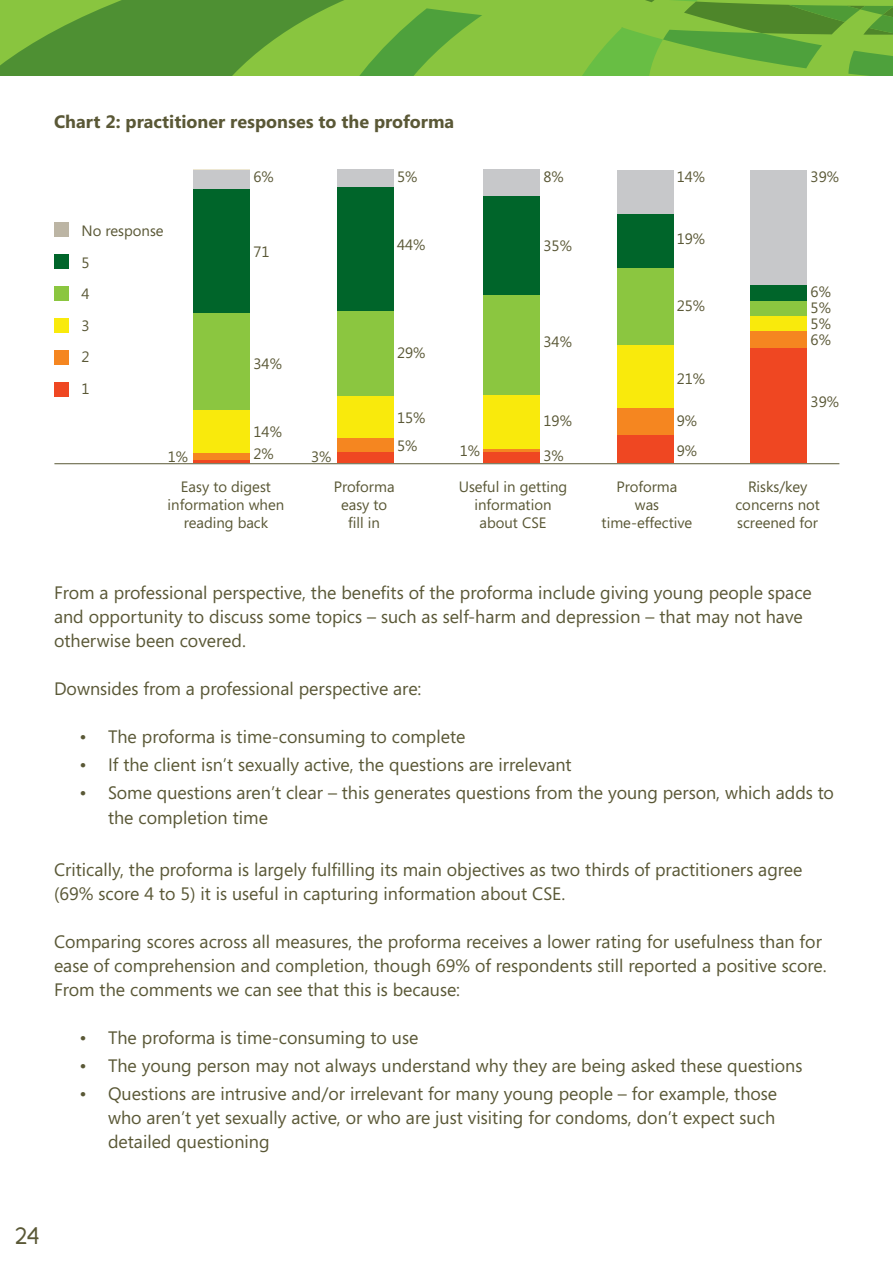
<style>
.page{position:relative;width:893px;height:1263px;background:#fff}
.page>*{position:absolute;margin:0;border:0;box-sizing:border-box;transform-origin:0 0}
.t1{font:24px "Fineness";color:#5a5836}
.Body_copy{font:18px/24px "Segoe";color:#5a5836}
.body_bullets{font:18px/24px "Segoe";color:#5a5836}
.Body_copy-2{font:700 18px "Segoe";color:#5a5836}
.Table_copy{font:15px "Segoe";color:#5a5836}
</style>
<div class="page">
<svg style="left:0;top:0;width:892px;height:75px"></svg>
<hr style="left:892px;top:0;width:1px;height:75px;background:#007239">
<div style="left:54px;top:382px;width:15px;height:14px;background:#ef4722"></div>
<div style="left:54px;top:350px;width:15px;height:14px;background:#f58620"></div>
<div style="left:54px;top:318px;width:15px;height:15px;background:#f9ea0c"></div>
<div style="left:54px;top:287px;width:15px;height:14px;background:#8bc640"></div>
<div style="left:54px;top:255px;width:15px;height:14px;background:#00652a"></div>
<div style="left:54px;top:223px;width:15px;height:14px;background:#bcb5a4"></div>
<svg style="left:193px;top:459px;width:57px;height:4px"></svg>
<div style="left:193px;top:189px;width:57px;height:124px;background:#00652a"></div>
<div style="left:193px;top:313px;width:57px;height:98px;background:#8bc640"></div>
<div style="left:193px;top:411px;width:57px;height:42px;background:#f9ea0c"></div>
<div style="left:193px;top:453px;width:57px;height:6px;background:#f58620"></div>
<div style="left:193px;top:170px;width:57px;height:18px;background:#c7c8ca"></div>
<hr style="left:54px;top:463px;width:785px;height:1px;background:#5a5836">
<div style="left:337px;top:186px;width:57px;height:125px;background:#00652a"></div>
<div style="left:337px;top:311px;width:57px;height:85px;background:#8bc640"></div>
<div style="left:337px;top:396px;width:57px;height:42px;background:#f9ea0c"></div>
<div style="left:337px;top:438px;width:57px;height:15px;background:#f58620"></div>
<div style="left:337px;top:170px;width:57px;height:17px;background:#c7c8ca"></div>
<div style="left:337px;top:452px;width:57px;height:11px;background:#ef4722"></div>
<div style="left:483px;top:195px;width:57px;height:101px;background:#00652a"></div>
<div style="left:483px;top:296px;width:57px;height:99px;background:#8bc640"></div>
<div style="left:483px;top:395px;width:57px;height:55px;background:#f9ea0c"></div>
<hr style="left:483px;top:450px;width:57px;height:4px;background:#f58620">
<div style="left:483px;top:170px;width:57px;height:26px;background:#c7c8ca"></div>
<div style="left:483px;top:452px;width:57px;height:11px;background:#ef4722"></div>
<div style="left:617px;top:213px;width:56px;height:55px;background:#00652a"></div>
<div style="left:617px;top:268px;width:56px;height:78px;background:#8bc640"></div>
<div style="left:617px;top:346px;width:56px;height:62px;background:#f9ea0c"></div>
<div style="left:617px;top:408px;width:56px;height:28px;background:#f58620"></div>
<div style="left:617px;top:170px;width:56px;height:44px;background:#c7c8ca"></div>
<div style="left:617px;top:435px;width:56px;height:28px;background:#ef4722"></div>
<div style="left:750px;top:285px;width:57px;height:17px;background:#00652a"></div>
<div style="left:750px;top:301px;width:57px;height:15px;background:#8bc640"></div>
<div style="left:750px;top:316px;width:57px;height:16px;background:#f9ea0c"></div>
<div style="left:750px;top:332px;width:57px;height:17px;background:#f58620"></div>
<div style="left:750px;top:170px;width:57px;height:115px;background:#c7c8ca"></div>
<div style="left:750px;top:348px;width:57px;height:115px;background:#ef4722"></div>
<p class="Body_copy-2" style="left:54px;top:109px;width:402px">Chart 2: practitioner responses to the proforma</p>
<p class="Table_copy" style="left:82px;top:221px;width:84px">No response</p>
<p class="Table_copy" style="left:82px;top:252px;width:10px">5</p>
<p class="Table_copy" style="left:82px;top:284px;width:10px">4</p>
<p class="Table_copy" style="left:82px;top:315px;width:10px">3</p>
<p class="Table_copy" style="left:82px;top:347px;width:10px">2</p>
<p class="Table_copy" style="left:82px;top:378px;width:10px">1</p>
<p class="Table_copy" style="left:254px;top:166px;width:22px">6%</p>
<p class="Table_copy" style="left:254px;top:241px;width:18px">71</p>
<p class="Table_copy" style="left:254px;top:353px;width:30px">34%</p>
<p class="Table_copy" style="left:397px;top:166px;width:22px">5%</p>
<p class="Table_copy" style="left:397px;top:234px;width:30px">44%</p>
<p class="Table_copy" style="left:397px;top:342px;width:30px">29%</p>
<p class="Table_copy" style="left:544px;top:166px;width:22px">8%</p>
<p class="Table_copy" style="left:544px;top:235px;width:30px">35%</p>
<p class="Table_copy" style="left:544px;top:332px;width:30px">34%</p>
<p class="Table_copy" style="left:254px;top:421px;width:30px">14%</p>
<p class="Table_copy" style="left:168px;top:446px;width:22px">1%</p>
<p class="Table_copy" style="left:254px;top:443px;width:22px">2%</p>
<p class="Table_copy" style="left:181px;top:476px;width:91px">Easy to digest</p>
<p class="Table_copy" style="left:168px;top:494px;width:118px">information when</p>
<p class="Table_copy" style="left:184px;top:512px;width:86px">reading back</p>
<p class="Table_copy" style="left:311px;top:446px;width:22px">3%</p>
<p class="Table_copy" style="left:397px;top:407px;width:30px">15%</p>
<p class="Table_copy" style="left:397px;top:435px;width:22px">5%</p>
<p class="Table_copy" style="left:334px;top:476px;width:62px">Proforma</p>
<p class="Table_copy" style="left:341px;top:494px;width:48px">easy to</p>
<p class="Table_copy" style="left:348px;top:512px;width:33px">fill in</p>
<p class="Table_copy" style="left:460px;top:440px;width:22px">1%</p>
<p class="Table_copy" style="left:544px;top:410px;width:30px">19%</p>
<p class="Table_copy" style="left:544px;top:446px;width:22px">3%</p>
<p class="Table_copy" style="left:459px;top:476px;width:110px">Useful in getting</p>
<p class="Table_copy" style="left:474px;top:494px;width:79px">information</p>
<p class="Table_copy" style="left:479px;top:512px;width:69px">about CSE</p>
<p class="Table_copy" style="left:677px;top:166px;width:30px">14%</p>
<p class="Table_copy" style="left:677px;top:229px;width:30px">19%</p>
<p class="Table_copy" style="left:677px;top:296px;width:30px">25%</p>
<p class="Table_copy" style="left:677px;top:368px;width:30px">21%</p>
<p class="Table_copy" style="left:677px;top:410px;width:22px">9%</p>
<p class="Table_copy" style="left:677px;top:440px;width:22px">9%</p>
<p class="Table_copy" style="left:616px;top:476px;width:62px">Proforma</p>
<p class="Table_copy" style="left:635px;top:494px;width:26px">was</p>
<p class="Table_copy" style="left:602px;top:512px;width:92px">time-effective</p>
<p class="Table_copy" style="left:811px;top:166px;width:30px">39%</p>
<p class="Table_copy" style="left:811px;top:282px;width:22px">6%</p>
<p class="Table_copy" style="left:811px;top:298px;width:22px">5%</p>
<p class="Table_copy" style="left:811px;top:330px;width:22px">6%</p>
<p class="Table_copy" style="left:811px;top:314px;width:22px">5%</p>
<p class="Table_copy" style="left:811px;top:391px;width:30px">39%</p>
<p class="Table_copy" style="left:748px;top:476px;width:61px">Risks/key</p>
<p class="Table_copy" style="left:735px;top:494px;width:86px">concerns not</p>
<p class="Table_copy" style="left:737px;top:512px;width:82px">screened for</p>
<p class="Body_copy" style="left:54px;top:580px;width:759px">From a professional perspective, the benefits of the proforma include giving young people space and opportunity to discuss some topics – such as self-harm and depression – that may not have otherwise been covered.</p>
<p class="Body_copy" style="left:54px;top:676px;width:369px">Downsides from a professional perspective are:</p>
<p class="body_bullets" style="left:80px;top:724px;width:387px">• The proforma is time-consuming to complete</p>
<p class="body_bullets" style="left:80px;top:752px;width:494px">• If the client isn’t sexually active, the questions are irrelevant</p>
<p class="body_bullets" style="left:108px;top:781px;width:727px;text-indent:-28px">• Some questions aren’t clear – this generates questions from the young person, which adds to the completion time</p>
<p class="Body_copy" style="left:54px;top:857px;width:750px">Critically, the proforma is largely fulfilling its main objectives as two thirds of practitioners agree (69% score 4 to 5) it is useful in capturing information about CSE.</p>
<p class="Body_copy" style="left:54px;top:929px;width:774px">Comparing scores across all measures, the proforma receives a lower rating for usefulness than for ease of comprehension and completion, though 69% of respondents still reported a positive score.<br>From the comments we can see that this is because:</p>
<p class="body_bullets" style="left:80px;top:1025px;width:340px">• The proforma is time-consuming to use</p>
<p class="body_bullets" style="left:80px;top:1053px;width:724px">• The young person may not always understand why they are being asked these questions</p>
<p class="body_bullets" style="left:108px;top:1081px;width:671px;text-align:justify;text-indent:-28px">• Questions are intrusive and/or irrelevant for many young people – for example, those who aren’t yet sexually active, or who are just visiting for condoms, don’t expect such detailed questioning</p>
<h1 class="t1" style="left:15px;top:1222px;width:26px">24</h1>
</div>
